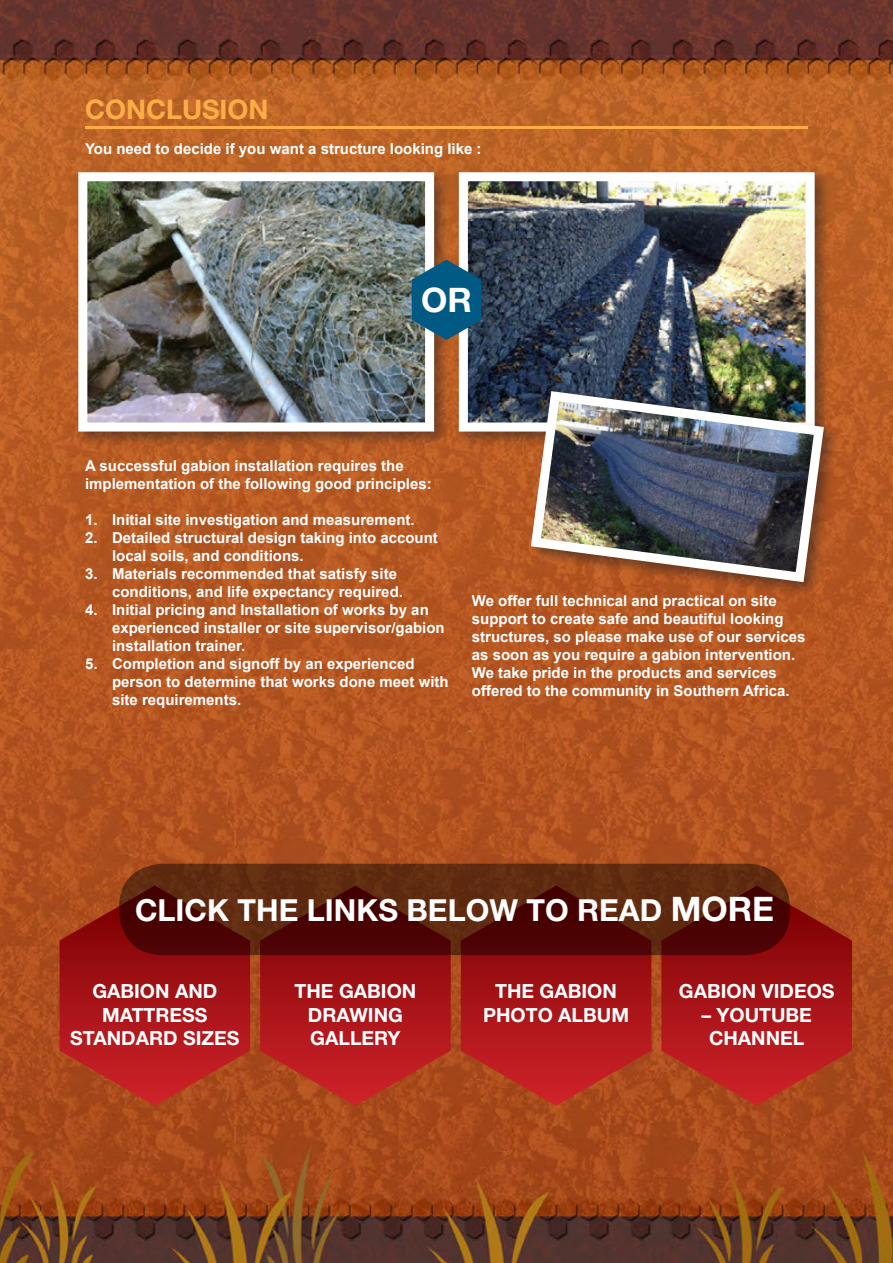
<style>
.page{position:relative;width:893px;height:1263px;background:#fff}
.page>*{position:absolute;margin:0;border:0;box-sizing:border-box;transform-origin:0 0}
.t1{font:700 33.9px "Helvetica Neue LT Std";color:#fff}
.t2{font:700 30.45px "Helvetica Neue LT Std";color:#fff}
.t3{font:700 27px "Helvetica Neue LT Std";color:#fbae47}
.t4{font:700 19.5px/23.4px "Helvetica Neue LT Std";color:#fff;text-align:center}
.t5{font:700 15px/18px "Arial";color:#fff}
.s1{font-size:33.9px}
</style>
<div class="page">
<img style="left:0;top:0;width:893px;height:1263px">
<hr style="left:85px;top:126px;width:723px;height:3px;background:#fbae47">
<div style="left:74px;top:168px;width:377px;height:280px;background:#231f20;opacity:.5"></div>
<img style="left:88px;top:182px;width:336px;height:240px">
<div style="left:78px;top:172px;width:356px;height:260px;border:9px solid #fff"></div>
<div style="left:455px;top:168px;width:376px;height:280px;background:#231f20;opacity:.5"></div>
<img style="left:469px;top:182px;width:336px;height:240px">
<div style="left:459px;top:172px;width:356px;height:260px;border:9px solid #fff"></div>
<div style="left:527px;top:388px;width:313px;height:210px;background:#231f20;opacity:.5"></div>
<img style="left:526px;top:386px;width:303px;height:201px">
<svg style="left:412px;top:260px;width:69px;height:80px;background:#216483"></svg>
<svg style="left:60px;top:885px;width:190px;height:221px;background:#a92019"></svg>
<svg style="left:260px;top:955px;width:191px;height:151px;background:#ab1f1a"></svg>
<svg style="left:461px;top:955px;width:190px;height:151px;background:#ab1f1a"></svg>
<svg style="left:661px;top:885px;width:191px;height:221px;background:#a92019"></svg>
<svg style="left:119px;top:864px;width:671px;height:91px;background:#56180a"></svg>
<h3 class="t3" style="left:85px;top:92px;width:185px">CONCLUSION</h3>
<p class="t5" style="left:85px;top:140px;width:398px">You need to decide if you want a structure looking like :</p>
<h1 class="t1" style="left:421px;top:279px;width:52px">OR</h1>
<p class="t5" style="left:85px;top:457px;width:348px">A successful gabion installation requires the implementation of the following good principles:</p>
<p class="t5" style="left:85px;top:511px;width:331px">1. Initial site investigation and measurement.</p>
<p class="t5" style="left:112px;top:529px;width:327px;text-indent:-27px">2. Detailed structural design taking into account local soils, and conditions.</p>
<p class="t5" style="left:112px;top:565px;width:292px;text-indent:-27px">3. Materials recommended that satisfy site conditions, and life expectancy required.</p>
<p class="t5" style="left:112px;top:601px;width:334px;text-indent:-27px">4. Initial pricing and Installation of works by an experienced installer or site supervisor/gabion installation trainer.</p>
<p class="t5" style="left:112px;top:655px;width:338px;text-indent:-27px">5. Completion and signoff by an experienced person to determine that works done meet with site requirements.</p>
<p class="t5" style="left:472px;top:592px;width:335px">We offer full technical and practical on site support to create safe and beautiful looking structures, so please make use of our services as soon as you require a gabion intervention.<br>We take pride in the products and services offered to the community in Southern Africa.</p>
<h2 class="t2" style="left:135px;top:892px;width:641px">CLICK THE LINKS BELOW TO READ <span class="s1">MORE</span></h2>
<h3 class="t4" style="left:70px;top:979px;width:171px">GABION AND<br>MATTRESS<br>STANDARD SIZES</h3>
<h3 class="t4" style="left:295px;top:979px;width:123px">THE GABION<br>DRAWING<br>GALLERY</h3>
<h3 class="t4" style="left:483px;top:979px;width:147px">THE GABION<br>PHOTO ALBUM</h3>
<h3 class="t4" style="left:679px;top:979px;width:157px">GABION VIDEOS</h3>
<h3 class="t4" style="left:701px;top:1003px;width:112px">– YOUTUBE<br>CHANNEL</h3>
</div>
